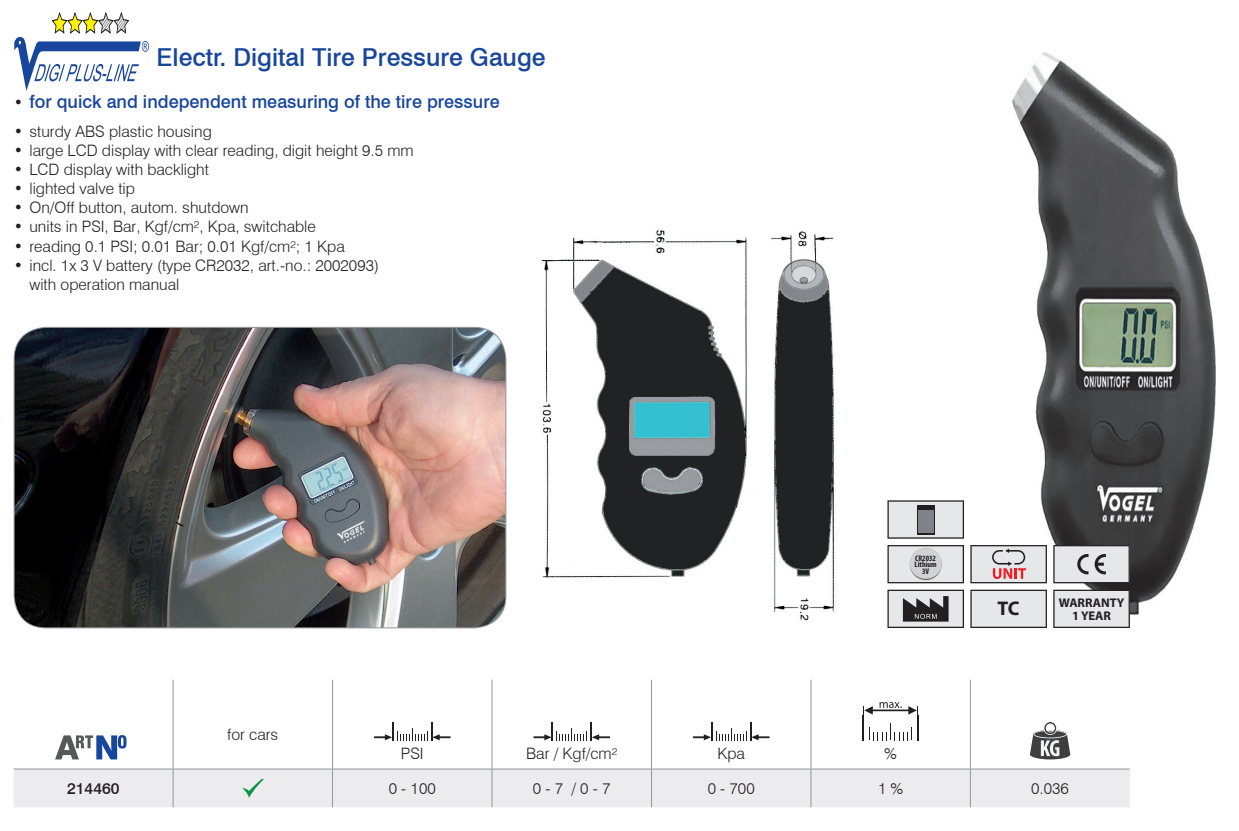
<style>
.page{position:relative;width:1239px;height:831px;background:#fff}
.page>*{position:absolute;margin:0;border:0;box-sizing:border-box;transform-origin:0 0}
.t1{font:500 24.75px "Swiss 721 BT";color:#18469d}
.t2{font:700 19.8px "Myriad Pro";color:#231f20}
.t3{font:500 18px "Swiss 721 BT";color:#18469d}
.t4{font:300 15.75px/19.1px "Swiss 721 BT";color:#231f20}
.t5{font:500 15.75px "Swiss 721 BT";color:#231f20}
.t6{font:700 12.6px/12.8px "Myriad Pro";color:#231f20;text-align:center}
.t7{font:700 condensed 8.1px/6.3px "Myriad Pro";color:#231f20;text-align:center}
.s1{font-weight:300;font-size:15.75px;color:#231f20}
</style>
<div class="page">
<svg style="left:55px;top:679px;width:1016px;height:89px"></svg>
<div style="left:14px;top:769px;width:1116px;height:38px;background:#ececee"></div>
<hr style="left:332px;top:679px;width:1px;height:89px;background:#939598">
<hr style="left:492px;top:679px;width:1px;height:89px;background:#939598">
<hr style="left:651px;top:679px;width:1px;height:89px;background:#939598">
<hr style="left:810px;top:679px;width:1px;height:89px;background:#939598">
<hr style="left:970px;top:679px;width:1px;height:89px;background:#939598">
<hr style="left:173px;top:679px;width:1px;height:89px;background:#939598">
<hr style="left:14px;top:768px;width:159px;height:1px;background:#939598">
<hr style="left:173px;top:768px;width:160px;height:1px;background:#939598">
<hr style="left:173px;top:769px;width:1px;height:38px;background:#939598">
<hr style="left:333px;top:768px;width:159px;height:1px;background:#939598">
<hr style="left:332px;top:769px;width:1px;height:38px;background:#939598">
<hr style="left:492px;top:768px;width:159px;height:1px;background:#939598">
<hr style="left:492px;top:769px;width:1px;height:38px;background:#939598">
<hr style="left:651px;top:768px;width:160px;height:1px;background:#939598">
<hr style="left:651px;top:769px;width:1px;height:38px;background:#939598">
<hr style="left:811px;top:768px;width:159px;height:1px;background:#939598">
<hr style="left:810px;top:769px;width:1px;height:38px;background:#939598">
<hr style="left:970px;top:768px;width:160px;height:1px;background:#939598">
<hr style="left:970px;top:769px;width:1px;height:38px;background:#939598">
<svg style="left:55px;top:735px;width:72px;height:24px"></svg>
<svg style="left:374px;top:722px;width:77px;height:18px"></svg>
<svg style="left:533px;top:722px;width:77px;height:18px"></svg>
<svg style="left:693px;top:722px;width:76px;height:18px"></svg>
<hr style="left:917px;top:714px;width:2px;height:26px;background:#231f20">
<svg style="left:863px;top:702px;width:55px;height:38px"></svg>
<div style="left:1030px;top:749px;width:40px;height:10px;background:#3e3e3f;border-radius:50%"></div>
<svg style="left:1030px;top:721px;width:40px;height:35px"></svg>
<svg style="left:242px;top:778px;width:22px;height:19px"></svg>
<img style="left:1012px;top:52px;width:204px;height:563px">
<img style="left:14px;top:327px;width:492px;height:301px">
<svg style="left:887px;top:500px;width:77px;height:38px;background:#d1d2d3"></svg>
<div style="left:917px;top:504px;width:18px;height:30px;background:#231f20"></div>
<div style="left:918px;top:510px;width:16px;height:23px;background:#808285"></div>
<svg style="left:887px;top:545px;width:77px;height:38px;background:#cdcdcf"></svg>
<svg style="left:910px;top:548px;width:32px;height:32px"></svg>
<div style="left:910px;top:548px;width:32px;height:31px;background:#d1d2d4;border-radius:50%"></div>
<svg style="left:970px;top:545px;width:77px;height:38px;background:#cdc0c2"></svg>
<svg style="left:1053px;top:545px;width:77px;height:38px;background:#c7c7c9"></svg>
<svg style="left:887px;top:589px;width:77px;height:39px;background:#9c9b9d"></svg>
<svg style="left:970px;top:589px;width:77px;height:39px;background:#d3d4d6"></svg>
<svg style="left:1053px;top:589px;width:77px;height:39px;background:#d2d2d4"></svg>
<img style="left:542px;top:230px;width:292px;height:391px">
<svg style="left:14px;top:12px;width:135px;height:79px"></svg>
<h1 class="t1" style="left:157px;top:42px;width:391px">Electr. Digital Tire Pressure Gauge</h1>
<p class="t3" style="left:14px;top:91px;width:487px"><span class="s1">•</span> for quick and independent measuring of the tire pressure</p>
<p class="t4" style="left:14px;top:121px;width:199px">• sturdy ABS plastic housing</p>
<p class="t4" style="left:14px;top:141px;width:401px">• large LCD display with clear reading, digit height 9.5 mm</p>
<p class="t4" style="left:14px;top:160px;width:197px">• LCD display with backlight</p>
<p class="t4" style="left:14px;top:179px;width:123px">• lighted valve tip</p>
<p class="t4" style="left:14px;top:198px;width:236px">• On/Off button, autom. shutdown</p>
<p class="t4" style="left:14px;top:217px;width:303px">• units in PSI, Bar, Kgf/cm², Kpa, switchable</p>
<p class="t4" style="left:14px;top:236px;width:332px">• reading 0.1 PSI; 0.01 Bar; 0.01 Kgf/cm²; 1 Kpa</p>
<p class="t4" style="left:29px;top:255px;width:351px;text-indent:-16px">• incl. 1x 3 V battery (type CR2032, art.-no.: 2002093) with operation manual</p>
<p class="t4" style="left:227px;top:725px;width:53px">for cars</p>
<p class="t7" style="left:915px;top:555px;width:24px">CR2032<br>Lithium<br>3V</p>
<p class="t4" style="left:401px;top:744px;width:24px">PSI</p>
<p class="t4" style="left:526px;top:744px;width:93px">Bar / Kgf/cm²</p>
<p class="t4" style="left:717px;top:744px;width:29px">Kpa</p>
<p class="t4" style="left:884px;top:744px;width:14px">%</p>
<p class="t2" style="left:998px;top:595px;width:24px">TC</p>
<p class="t6" style="left:1059px;top:596px;width:67px">WARRANTY<br>1 YEAR</p>
<p class="t5" style="left:67px;top:779px;width:54px">214460</p>
<p class="t4" style="left:389px;top:779px;width:49px">0 - 100</p>
<p class="t4" style="left:533px;top:779px;width:79px">0 - 7 / 0 - 7</p>
<p class="t4" style="left:708px;top:779px;width:49px">0 - 700</p>
<p class="t4" style="left:878px;top:779px;width:27px">1 %</p>
<p class="t4" style="left:1031px;top:779px;width:39px">0.036</p>
</div>
